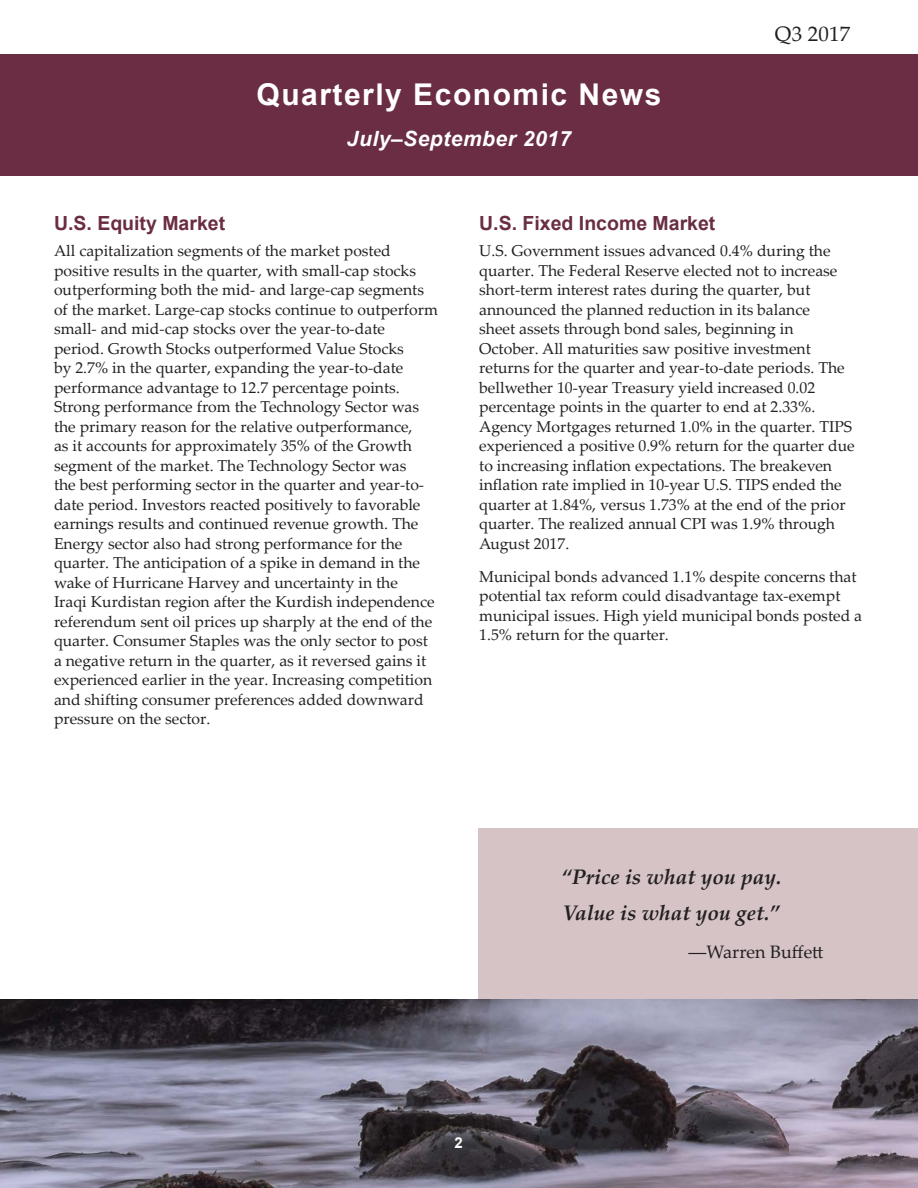
<style>
.page{position:relative;width:918px;height:1188px;background:#fff}
.page>*{position:absolute;margin:0;border:0;box-sizing:border-box;transform-origin:0 0}
.t1{font:700 30px "Arial";letter-spacing:.05em;color:#fff}
._2_2_1_Pull_Quote{font:italic 700 21px/36px "Palatino Linotype";color:#231f20}
.t2{font:italic 700 21px "Arial";letter-spacing:.025em;color:#fff}
.t3{font:21px "Palatino Linotype";letter-spacing:.01em;color:#231f20}
._01_1_Heading_Dk{font:700 19.5px "Arial";color:#6a2d44}
._2_2_1_Pull_Quote_Ci{font:18px "Palatino Linotype";color:#231f20}
._2_1_Body{font:15.75px/19.5px "Palatino Linotype";color:#231f20}
.t4{font:700 15px "Arial";color:#fff}
</style>
<div class="page">
<div style="left:0;top:54px;width:918px;height:122px;background:#6a2d44"></div>
<img style="left:0;top:999px;width:918px;height:189px">
<div style="left:479px;top:828px;width:439px;height:171px;background:#d5c3c6"></div>
<h1 class="t1" style="left:257px;top:74px;width:406px">Quarterly Economic News</h1>
<h2 class="t2" style="left:347px;top:125px;width:226px">July–September 2017</h2>
<h2 class="t3" style="left:775px;top:19px;width:77px">Q3 2017</h2>
<p class="_01_1_Heading_Dk" style="left:54px;top:210px;width:173px">U.S. Equity Market</p>
<p class="_2_1_Body" style="left:54px;top:241px;width:385px">All capitalization segments of the market posted positive results in the quarter, with small-cap stocks outperforming both the mid- and large-cap segments of the market. Large-cap stocks continue to outperform small- and mid-cap stocks over the year-to-date period. Growth Stocks outperformed Value Stocks<br>by 2.7% in the quarter, expanding the year-to-date performance advantage to 12.7 percentage points.<br>Strong performance from the Technology Sector was the primary reason for the relative outperformance,<br>as it accounts for approximately 35% of the Growth segment of the market. The Technology Sector was<br>the best performing sector in the quarter and year-to&shy;date period. Investors reacted positively to favorable earnings results and continued revenue growth. The Energy sector also had strong performance for the quarter. The anticipation of a spike in demand in the wake of Hurricane Harvey and uncertainty in the<br>Iraqi Kurdistan region after the Kurdish independence referendum sent oil prices up sharply at the end of the quarter. Consumer Staples was the only sector to post a negative return in the quarter, as it reversed gains it experienced earlier in the year. Increasing competition and shifting consumer preferences added downward pressure on the sector.</p>
<p class="_01_1_Heading_Dk" style="left:479px;top:210px;width:238px">U.S. Fixed Income Market</p>
<p class="_2_1_Body" style="left:479px;top:241px;width:377px">U.S. Government issues advanced 0.4% during the quarter. The Federal Reserve elected not to increase short-term interest rates during the quarter, but announced the planned reduction in its balance<br>sheet assets through bond sales, beginning in October. All maturities saw positive investment returns for the quarter and year-to-date periods. The bellwether 10‑year Treasury yield increased 0.02 percentage points in the quarter to end at 2.33%.<br>Agency Mortgages returned 1.0% in the quarter. TIPS experienced a positive 0.9% return for the quarter due to increasing inflation expectations. The breakeven inflation rate implied in 10-year U.S. TIPS ended the quarter at 1.84%, versus 1.73% at the end of the prior quarter. The realized annual CPI was 1.9% through August 2017.</p>
<p class="_2_1_Body" style="left:479px;top:566px;width:384px">Municipal bonds advanced 1.1% despite concerns that potential tax reform could disadvantage tax-exempt municipal issues. High yield municipal bonds posted a 1.5% return for the quarter.</p>
<p class="_2_2_1_Pull_Quote" style="left:561px;top:858px;width:221px">“Price is what you pay.<br>Value is what you get.”</p>
<p class="_2_2_1_Pull_Quote_Ci" style="left:689px;top:940px;width:136px">―Warren Buffett</p>
<p class="t4" style="left:454px;top:1132px;width:10px">2</p>
</div>
